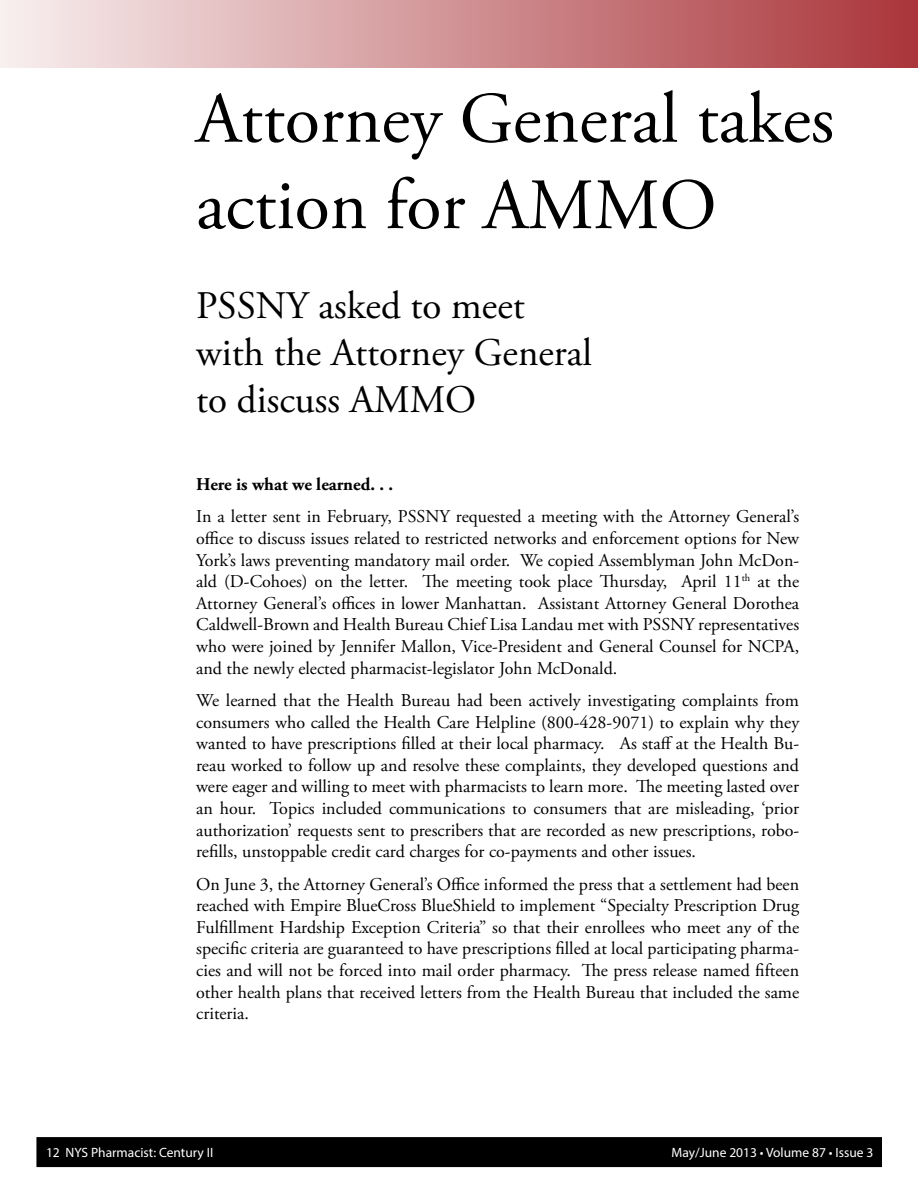
<style>
.page{position:relative;width:918px;height:1188px;background:#fff}
.page>*{position:absolute;margin:0;border:0;box-sizing:border-box;transform-origin:0 0}
.t1{font:72px/86.4px "Adobe Garamond Pro";color:#000}
.t2{font:39px/46.8px "Adobe Garamond Pro";color:#000}
.t3{font:18px/21.6px "Adobe Garamond Pro";color:#000;text-align:justify}
.t4{font:700 18px "Adobe Garamond Pro";color:#000}
.t5{font:13.5px "Myriad Pro";color:#fff}
</style>
<div class="page">
<div style="left:36px;top:1137px;width:846px;height:30px;background:#000"></div>
<div style="left:0;top:0;width:918px;height:68px;background:linear-gradient(to right,#f8eff0,#aa353a)"></div>
<h1 class="t1" style="left:196px;top:78px;width:639px">Attorney General takes action for AMMO</h1>
<h2 class="t2" style="left:196px;top:284px;width:398px">PSSNY asked to meet with the Attorney General to discuss AMMO</h2>
<p class="t4" style="left:196px;top:474px;width:198px">Here is what we learned. . .</p>
<p class="t3" style="left:196px;top:507px;width:605px">In a letter sent in February, PSSNY requested a meeting with the Attorney General’s office to discuss issues related to restricted networks and enforcement options for New York’s laws preventing mandatory mail order. We copied Assemblyman John McDon&shy;ald (D-Cohoes) on the letter. The meeting took place Thursday, April 11<sup>th</sup> at the Attorney General’s offices in lower Manhattan. Assistant Attorney General Dorothea Caldwell-Brown and Health Bureau Chief Lisa Landau met with PSSNY representatives who were joined by Jennifer Mallon, Vice-President and General Counsel for NCPA, and the newly elected pharmacist-legislator John McDonald.</p>
<p class="t3" style="left:196px;top:690px;width:605px">We learned that the Health Bureau had been actively investigating complaints from consumers who called the Health Care Helpline (800-428-9071) to explain why they wanted to have prescriptions filled at their local pharmacy. As staff at the Health Bu&shy;reau worked to follow up and resolve these complaints, they developed questions and were eager and willing to meet with pharmacists to learn more. The meeting lasted over an hour. Topics included communications to consumers that are misleading, ‘prior authorization’ requests sent to prescribers that are recorded as new prescriptions, robo&shy;refills, unstoppable credit card charges for co-payments and other issues.</p>
<p class="t3" style="left:196px;top:874px;width:605px">On June 3, the Attorney General’s Office informed the press that a settlement had been reached with Empire BlueCross BlueShield to implement “Specialty Prescription Drug Fulfillment Hardship Exception Criteria” so that their enrollees who meet any of the specific criteria are guaranteed to have prescriptions filled at local participating pharma&shy;cies and will not be forced into mail order pharmacy. The press release named fifteen other health plans that received letters from the Health Bureau that included the same criteria.</p>
<p class="t5" style="left:46px;top:1144px;width:169px">12 NYS Pharmacist: Century II</p>
<p class="t5" style="left:672px;top:1144px;width:203px">May/June 2013 • Volume 87 • Issue 3</p>
</div>
